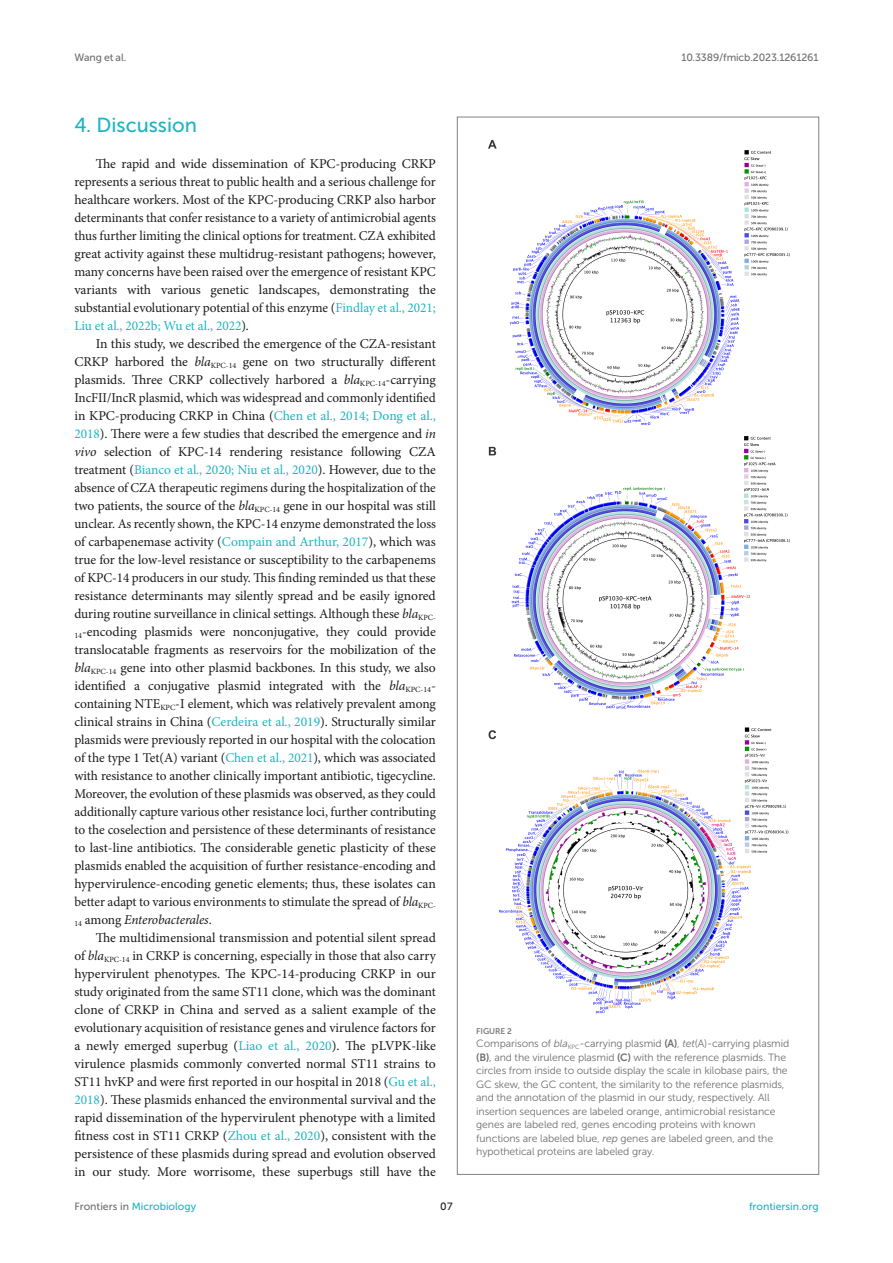
<style>
.page{position:relative;width:893px;height:1263px;background:#fff}
.page>*{position:absolute;margin:0;border:0;box-sizing:border-box;transform-origin:0 0}
.HEAD_1{font:20.25px "Museo Sans 500";color:#1db5c3}
.TEXT{font:13.5px/18px "Minion Pro";letter-spacing:-.005em;color:#1b1c1b;text-align:justify}
.TEXT_FLUSH{font:13.5px/18px "Minion Pro";letter-spacing:-.005em;color:#1b1c1b;text-align:justify}
.FIG_LEG{font:10.5px/13.5px "Museo Sans 300";letter-spacing:-.01em;color:#706f70}
.t1{font:10.5px "Museo Sans 500";color:#1db5c3}
.t2{font:10.5px "Museo Sans 500";letter-spacing:-.015em;color:#706f70}
.t3{font:10.5px "Museo Sans 500";color:#1b1c1b}
.FIG_HD{font:8.25px "Museo Sans 700";letter-spacing:-.01em;color:#7e7f7f}
.s1{color:#1db5c3}
.s2{font-style:italic}
.s3{font-family:"Museo Sans 700"}
.s4{color:#706f70}
</style>
<div class="page">
<img style="left:488px;top:140px;width:302px;height:874px">
<p class="t2" style="left:74px;top:51px;width:53px">Wang et al.</p>
<p class="t2" style="left:681px;top:51px;width:139px">10.3389/fmicb.2023.1261261</p>
<p class="HEAD_1" style="left:74px;top:114px;width:124px">4. Discussion</p>
<p class="TEXT_FLUSH" style="left:74px;top:155px;width:363px;text-indent:21px">The rapid and wide dissemination of KPC-producing CRKP represents a serious threat to public health and a serious challenge for healthcare workers. Most of the KPC-producing CRKP also harbor determinants that confer resistance to a variety of antimicrobial agents thus further limiting the clinical options for treatment. CZA exhibited great activity against these multidrug-resistant pathogens; however, many concerns have been raised over the emergence of resistant KPC variants with various genetic landscapes, demonstrating the substantial evolutionary potential of this enzyme (<span class="s1">Findlay et al., 2021; Liu et al., 2022b; Wu et al., 2022</span>).</p>
<p class="TEXT" style="left:74px;top:335px;width:363px;text-indent:21px">In this study, we described the emergence of the CZA-resistant CRKP harbored the <span class="s2">bla</span><sub>KPC-14</sub> gene on two structurally different plasmids. Three CRKP collectively harbored a <span class="s2">bla</span><sub>KPC-14</sub>-carrying IncFII/IncR plasmid, which was widespread and commonly identified in KPC-producing CRKP in China (<span class="s1">Chen et al., 2014; Dong et al., 2018</span>). There were a few studies that described the emergence and <span class="s2">in vivo</span> selection of KPC-14 rendering resistance following CZA treatment (<span class="s1">Bianco et al., 2020; Niu et al., 2020</span>). However, due to the absence of CZA therapeutic regimens during the hospitalization of the two patients, the source of the <span class="s2">bla</span><sub>KPC-14</sub> gene in our hospital was still unclear. As recently shown, the KPC-14 enzyme demonstrated the loss of carbapenemase activity (<span class="s1">Compain and Arthur, 2017</span>), which was true for the low-level resistance or susceptibility to the carbapenems of KPC-14 producers in our study. This finding reminded us that these resistance determinants may silently spread and be easily ignored during routine surveillance in clinical settings. Although these <span class="s2">bla</span><sub>KPC-14</sub>-encoding plasmids were nonconjugative, they could provide translocatable fragments as reservoirs for the mobilization of the <span class="s2">bla</span><sub>KPC-14</sub> gene into other plasmid backbones. In this study, we also identified a conjugative plasmid integrated with the <span class="s2">bla</span><sub>KPC-14</sub>- containing NTE<sub>KPC</sub>-I element, which was relatively prevalent among clinical strains in China (<span class="s1">Cerdeira et al., 2019</span>). Structurally similar plasmids were previously reported in our hospital with the colocation of the type 1 Tet(A) variant (<span class="s1">Chen et al., 2021</span>), which was associated with resistance to another clinically important antibiotic, tigecycline.<br>Moreover, the evolution of these plasmids was observed, as they could additionally capture various other resistance loci, further contributing to the coselection and persistence of these determinants of resistance to last-line antibiotics. The considerable genetic plasticity of these plasmids enabled the acquisition of further resistance-encoding and hypervirulence-encoding genetic elements; thus, these isolates can better adapt to various environments to stimulate the spread of <span class="s2">bla</span><sub>KPC-14</sub> among <span class="s2">Enterobacterales</span>.</p>
<p class="TEXT" style="left:74px;top:929px;width:363px;text-indent:21px">The multidimensional transmission and potential silent spread of <span class="s2">bla</span><sub>KPC-14</sub> in CRKP is concerning, especially in those that also carry hypervirulent phenotypes. The KPC-14-producing CRKP in our study originated from the same ST11 clone, which was the dominant clone of CRKP in China and served as a salient example of the evolutionary acquisition of resistance genes and virulence factors for a newly emerged superbug (<span class="s1">Liao et al., 2020</span>). The pLVPK-like virulence plasmids commonly converted normal ST11 strains to ST11 hvKP and were first reported in our hospital in 2018 (<span class="s1">Gu et al., 2018</span>). These plasmids enhanced the environmental survival and the rapid dissemination of the hypervirulent phenotype with a limited fitness cost in ST11 CRKP (<span class="s1">Zhou et al., 2020</span>), consistent with the persistence of these plasmids during spread and evolution observed in our study. More worrisome, these superbugs still have the</p>
<p class="FIG_HD" style="left:476px;top:1026px;width:37px">FIGURE 2</p>
<p class="FIG_LEG" style="left:476px;top:1037px;width:315px">Comparisons of <span class="s2">bla</span><sub>KPC</sub>-carrying plasmid <span class="s3">(A)</span>, <span class="s2">tet</span>(A)-carrying plasmid <span class="s3">(B)</span>, and the virulence plasmid <span class="s3">(C)</span> with the reference plasmids. The circles from inside to outside display the scale in kilobase pairs, the GC skew, the GC content, the similarity to the reference plasmids, and the annotation of the plasmid in our study, respectively. All insertion sequences are labeled orange, antimicrobial resistance genes are labeled red, genes encoding proteins with known functions are labeled blue, <span class="s2">rep</span> genes are labeled green, and the hypothetical proteins are labeled gray.</p>
<p class="t1" style="left:74px;top:1200px;width:123px"><span class="s4">Frontiers in</span> Microbiology</p>
<p class="t3" style="left:440px;top:1200px;width:14px">07</p>
<p class="t1" style="left:749px;top:1200px;width:71px">frontiersin.org</p>
</div>
